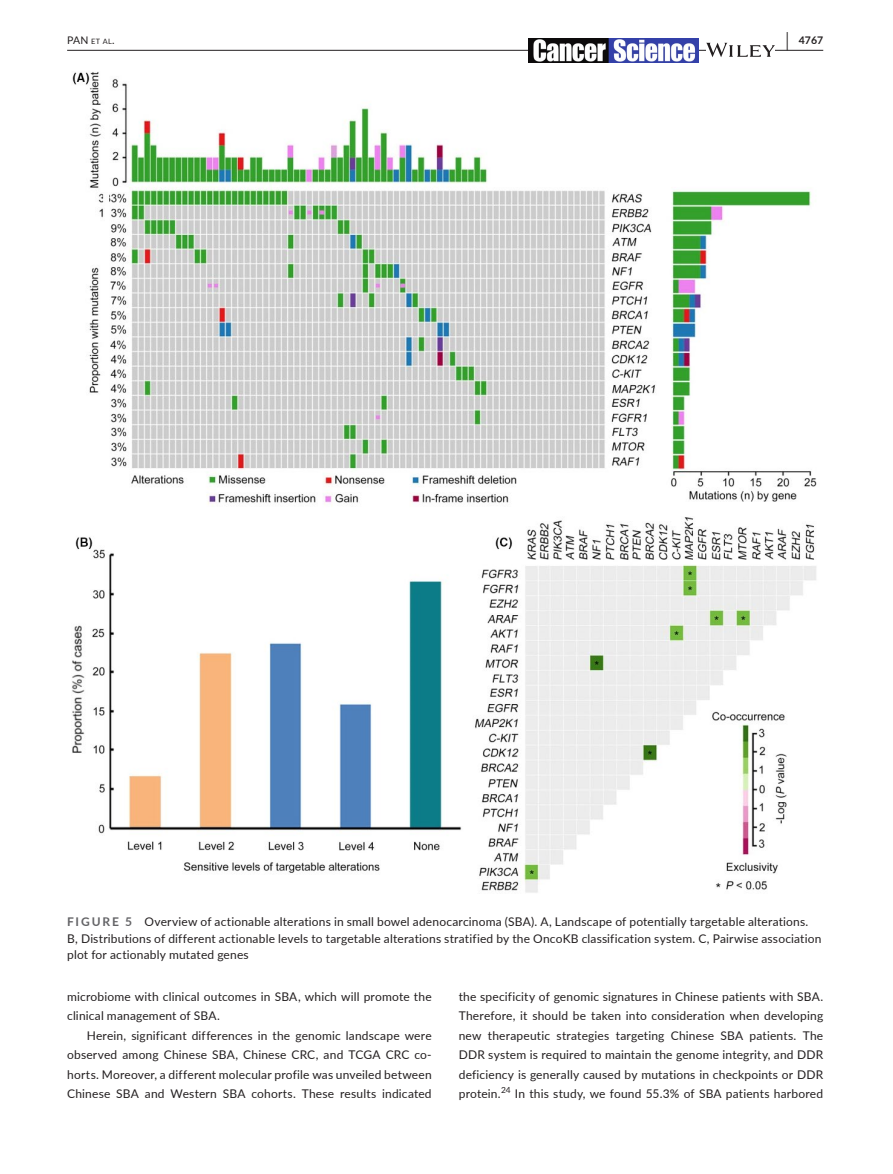
<style>
.page{position:relative;width:893px;height:1174px;background:#fff}
.page>*{position:absolute;margin:0;border:0;box-sizing:border-box;transform-origin:0 0}
.t1{font:700 19.5px "Lato";color:#231f20;scale:.48 1}
.t2{font:12px/19.5px "Lato";letter-spacing:.015em;color:#231f20}
.t3{font:10.5px "Lato";color:#231f20}
.t4{font:700 10.5px "Lato";color:#231f20}
.s1{font-size:7.35px}
.s2{font-weight:700;color:#636366}
</style>
<div class="page">
<hr style="left:67px;top:50px;width:756px;height:1px;background:#231f20">
<img style="left:528px;top:38px;width:170px;height:24px">
<svg style="left:706px;top:43px;width:69px;height:14px"></svg>
<img style="left:72px;top:72px;width:745px;height:821px">
<h1 class="t1" style="left:786px;top:25px;width:7px">|</h1>
<p class="t3" style="left:67px;top:33px;width:49px">PAN <span class="s1">et al</span>.</p>
<p class="t4" style="left:799px;top:33px;width:26px">4767</p>
<p class="t2" style="left:67px;top:913px;width:756px;line-height:16.5px"><span class="s2">FIGURE 5</span> Overview of actionable alterations in small bowel adenocarcinoma (SBA). A, Landscape of potentially targetable alterations.<br>B, Distributions of different actionable levels to targetable alterations stratified by the OncoKB classification system. C, Pairwise association plot for actionably mutated genes</p>
<p class="t2" style="left:67px;top:986px;width:366px">microbiome with clinical outcomes in SBA, which will promote the clinical management of SBA.</p>
<p class="t2" style="left:67px;top:1025px;width:366px;text-align:justify;text-indent:20px">Herein, significant differences in the genomic landscape were observed among Chinese SBA, Chinese CRC, and TCGA CRC co&shy;horts. Moreover, a different molecular profile was unveiled between Chinese SBA and Western SBA cohorts. These results indicated</p>
<p class="t2" style="left:459px;top:986px;width:366px;text-align:justify">the specificity of genomic signatures in Chinese patients with SBA.<br>Therefore, it should be taken into consideration when developing new therapeutic strategies targeting Chinese SBA patients. The DDR system is required to maintain the genome integrity, and DDR deficiency is generally caused by mutations in checkpoints or DDR protein.<sup>24</sup> In this study, we found 55.3% of SBA patients harbored</p>
</div>
